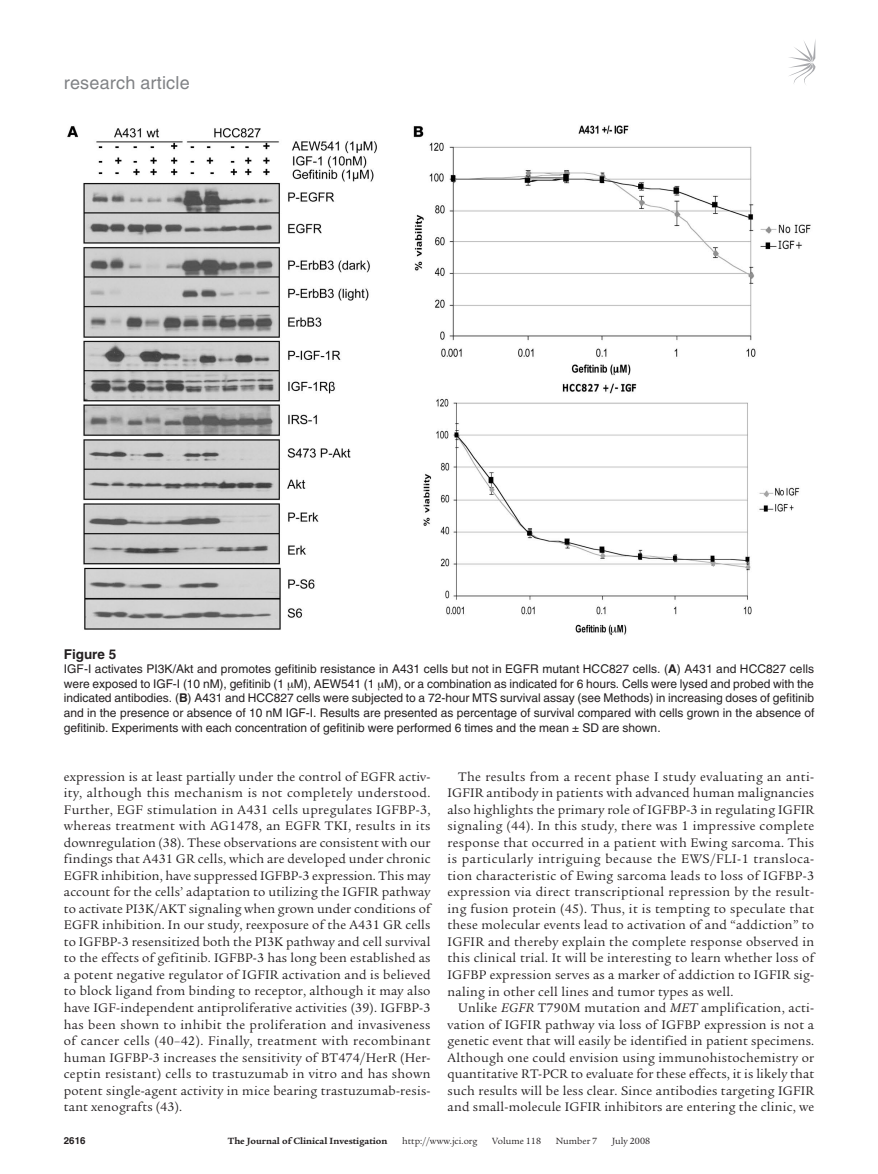
<style>
.page{position:relative;width:878px;height:1174px;background:#fff}
.page>*{position:absolute;margin:0;border:0;box-sizing:border-box;transform-origin:0 0}
.t1{font:18px "Helvetica LT Std";letter-spacing:.01em;color:#808285}
.t2{font:13.5px/16.5px "Legacy Serif Std";letter-spacing:.015em;color:#231f20;text-align:justify}
.t3{font:700 13.5px "Helvetica LT Std";color:#231f20}
.t4{font:12px/14.7px "Helvetica LT Std";color:#231f20;text-align:justify}
.t5{font:9.75px "Legacy Serif Std";color:#231f20}
.t6{font:700 9.75px "Legacy Serif Std";color:#231f20}
.t7{font:700 9.75px "Helvetica LT Std";color:#231f20}
.s1{font-weight:700}
.s2{font-style:italic}
</style>
<div class="page">
<svg style="left:789px;top:41px;width:26px;height:44px"></svg>
<img style="left:67px;top:125px;width:744px;height:511px">
<h1 class="t1" style="left:64px;top:72px;width:127px">research article</h1>
<p class="t3" style="left:64px;top:645px;width:54px">Figure 5</p>
<p class="t4" style="left:64px;top:661px;width:752px">IGF-I activates PI3K/Akt and promotes gefitinib resistance in A431 cells but not in EGFR mutant HCC827 cells. (<span class="s1">A</span>) A431 and HCC827 cells were exposed to IGF-I (10 nM), gefitinib (1 M), AEW541 (1 M), or a combination as indicated for 6 hours. Cells were lysed and probed with the indicated antibodies. (<span class="s1">B</span>) A431 and HCC827 cells were subjected to a 72-hour MTS survival assay (see Methods) in increasing doses of gefitinib and in the presence or absence of 10 nM IGF-I. Results are presented as percentage of survival compared with cells grown in the absence of gefitinib. Experiments with each concentration of gefitinib were performed 6 times and the mean ± SD are shown.</p>
<p class="t2" style="left:64px;top:768px;width:368px">expression is at least partially under the control of EGFR activ&shy;ity, although this mechanism is not completely understood.<br>Further, EGF stimulation in A431 cells upregulates IGFBP-3, whereas treatment with AG1478, an EGFR TKI, results in its downregulation (38). These observations are consistent with our findings that A431 GR cells, which are developed under chronic EGFR inhibition, have suppressed IGFBP-3 expression. This may account for the cells’ adaptation to utilizing the IGFIR pathway to activate PI3K/AKT signaling when grown under conditions of EGFR inhibition. In our study, reexposure of the A431 GR cells to IGFBP-3 resensitized both the PI3K pathway and cell survival to the effects of gefitinib. IGFBP-3 has long been established as a potent negative regulator of IGFIR activation and is believed to block ligand from binding to receptor, although it may also have IGF-independent antiproliferative activities (39). IGFBP-3 has been shown to inhibit the proliferation and invasiveness of cancer cells (40–42). Finally, treatment with recombinant human IGFBP-3 increases the sensitivity of BT474/HerR (Her&shy;ceptin resistant) cells to trastuzumab in vitro and has shown potent single-agent activity in mice bearing trastuzumab-resis&shy;tant xenografts (43).</p>
<p class="t2" style="left:447px;top:768px;width:368px;text-indent:11px">The results from a recent phase I study evaluating an anti-IGFIR antibody in patients with advanced human malignancies also highlights the primary role of IGFBP-3 in regulating IGFIR signaling (44). In this study, there was 1 impressive complete response that occurred in a patient with Ewing sarcoma. This is particularly intriguing because the EWS/FLI-1 transloca&shy;tion characteristic of Ewing sarcoma leads to loss of IGFBP-3 expression via direct transcriptional repression by the result&shy;ing fusion protein (45). Thus, it is tempting to speculate that these molecular events lead to activation of and “addiction” to IGFIR and thereby explain the complete response observed in this clinical trial. It will be interesting to learn whether loss of IGFBP expression serves as a marker of addiction to IGFIR sig&shy;naling in other cell lines and tumor types as well.</p>
<p class="t2" style="left:447px;top:999px;width:368px;text-indent:11px">Unlike <span class="s2">EGFR</span> T790M mutation and <span class="s2">MET</span> amplification, acti&shy;vation of IGFIR pathway via loss of IGFBP expression is not a genetic event that will easily be identified in patient specimens.<br>Although one could envision using immunohistochemistry or quantitative RT-PCR to evaluate for these effects, it is likely that such results will be less clear. Since antibodies targeting IGFIR and small-molecule IGFIR inhibitors are entering the clinic, we</p>
<p class="t7" style="left:64px;top:1134px;width:23px">2616</p>
<p class="t6" style="left:228px;top:1135px;width:161px">The Journal of Clinical Investigation</p>
<p class="t5" style="left:402px;top:1135px;width:77px">http://www.jci.org</p>
<p class="t5" style="left:492px;top:1135px;width:50px">Volume 118</p>
<p class="t5" style="left:556px;top:1135px;width:43px">Number 7</p>
<p class="t5" style="left:612px;top:1135px;width:40px">July 2008</p>
</div>
